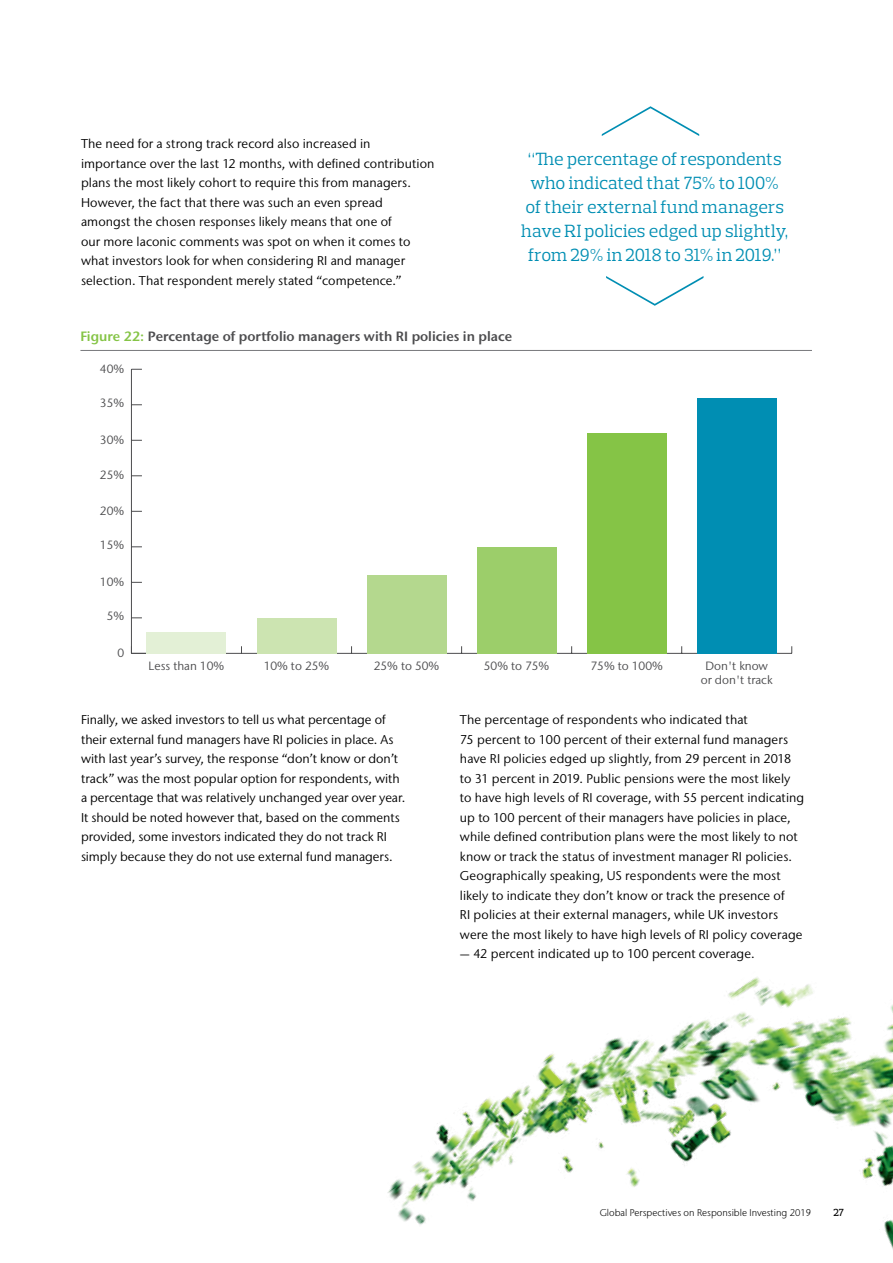
<style>
.page{position:relative;width:893px;height:1263px;background:#fff}
.page>*{position:absolute;margin:0;border:0;box-sizing:border-box;transform-origin:0 0}
.t1{font:18px/24px "Prelo Slab";color:#008eb3;text-align:center}
.t2{font:600 13.5px "Stone Sans IIITC Pro";color:#4d4d4f}
.t3{font:12.75px/19.5px "Stone Sans IIITC Pro";letter-spacing:.005em;color:#000}
.t4{font:12px/14.4px "Stone Sans IIITC Pro";color:#4d4d4f;text-align:center}
.t5{font:500 10.5px "Prelo Slab";color:#000}
.t6{font:300 9.75px "Stone Sans IIITC Pro";color:#000}
.s1{color:#85c446}
</style>
<div class="page">
<hr style="left:80px;top:350px;width:732px;height:1px;background:#77787b">
<hr style="left:131px;top:653px;width:661px;height:1px;background:#4d4d4f">
<hr style="left:131px;top:369px;width:1px;height:284px;background:#4d4d4f">
<svg style="left:132px;top:646px;width:16px;height:8px"></svg>
<div style="left:147px;top:632px;width:79px;height:21px;background:#e3f0d6"></div>
<div style="left:257px;top:618px;width:79px;height:35px;background:#cce4b1"></div>
<div style="left:367px;top:575px;width:79px;height:78px;background:#b4d88e"></div>
<div style="left:477px;top:547px;width:79px;height:106px;background:#9cce6a"></div>
<div style="left:587px;top:433px;width:79px;height:220px;background:#85c446"></div>
<div style="left:697px;top:398px;width:79px;height:255px;background:#008eb3"></div>
<svg style="left:602px;top:106px;width:97px;height:30px"></svg>
<svg style="left:606px;top:276px;width:97px;height:30px"></svg>
<img style="left:387px;top:977px;width:506px;height:272px">
<p class="t3" style="left:81px;top:134px;width:355px">The need for a strong track record also increased in importance over the last 12 months, with defined contribution plans the most likely cohort to require this from managers.<br>However, the fact that there was such an even spread amongst the chosen responses likely means that one of<br>our more laconic comments was spot on when it comes to what investors look for when considering RI and manager selection. That respondent merely stated “competence.”</p>
<h1 class="t1" style="left:521px;top:147px;width:269px">“The percentage of respondents who indicated that 75% to 100% of their external fund managers have RI policies edged up slightly, from 29% in 2018 to 31% in 2019.”</h1>
<p class="t2" style="left:80px;top:328px;width:433px"><span class="s1">Figure 22:</span> Percentage of portfolio managers with RI policies in place</p>
<p class="t4" style="left:100px;top:361px;width:26px">40%</p>
<p class="t4" style="left:100px;top:395px;width:26px">35%</p>
<p class="t4" style="left:100px;top:432px;width:26px">30%</p>
<p class="t4" style="left:100px;top:468px;width:26px">25%</p>
<p class="t4" style="left:100px;top:503px;width:26px">20%</p>
<p class="t4" style="left:100px;top:537px;width:26px">15%</p>
<p class="t4" style="left:100px;top:574px;width:26px">10%</p>
<p class="t4" style="left:107px;top:608px;width:19px">5%</p>
<p class="t4" style="left:117px;top:645px;width:8px">0</p>
<p class="t4" style="left:149px;top:658px;width:77px">Less than 10%</p>
<p class="t4" style="left:264px;top:658px;width:67px">10% to 25%</p>
<p class="t4" style="left:374px;top:658px;width:67px">25% to 50%</p>
<p class="t4" style="left:484px;top:658px;width:67px">50% to 75%</p>
<p class="t4" style="left:591px;top:658px;width:74px">75% to 100%</p>
<p class="t4" style="left:701px;top:658px;width:73px">Don't know or don't track</p>
<p class="t3" style="left:81px;top:710px;width:324px">Finally, we asked investors to tell us what percentage of their external fund managers have RI policies in place. As with last year’s survey, the response “don’t know or don’t track” was the most popular option for respondents, with a percentage that was relatively unchanged year over year.<br>It should be noted however that, based on the comments provided, some investors indicated they do not track RI simply because they do not use external fund managers.</p>
<p class="t3" style="left:460px;top:710px;width:346px">The percentage of respondents who indicated that<br>75 percent to 100 percent of their external fund managers have RI policies edged up slightly, from 29 percent in 2018 to 31 percent in 2019. Public pensions were the most likely to have high levels of RI coverage, with 55 percent indicating up to 100 percent of their managers have policies in place, while defined contribution plans were the most likely to not know or track the status of investment manager RI policies.<br>Geographically speaking, US respondents were the most likely to indicate they don’t know or track the presence of<br>RI policies at their external managers, while UK investors were the most likely to have high levels of RI policy coverage</p>
<p class="t3" style="left:460px;top:944px;width:294px">— 42 percent indicated up to 100 percent coverage.</p>
<p class="t6" style="left:600px;top:1207px;width:213px">Global Perspectives on Responsible Investing 2019</p>
<p class="t5" style="left:833px;top:1206px;width:12px">27</p>
</div>
